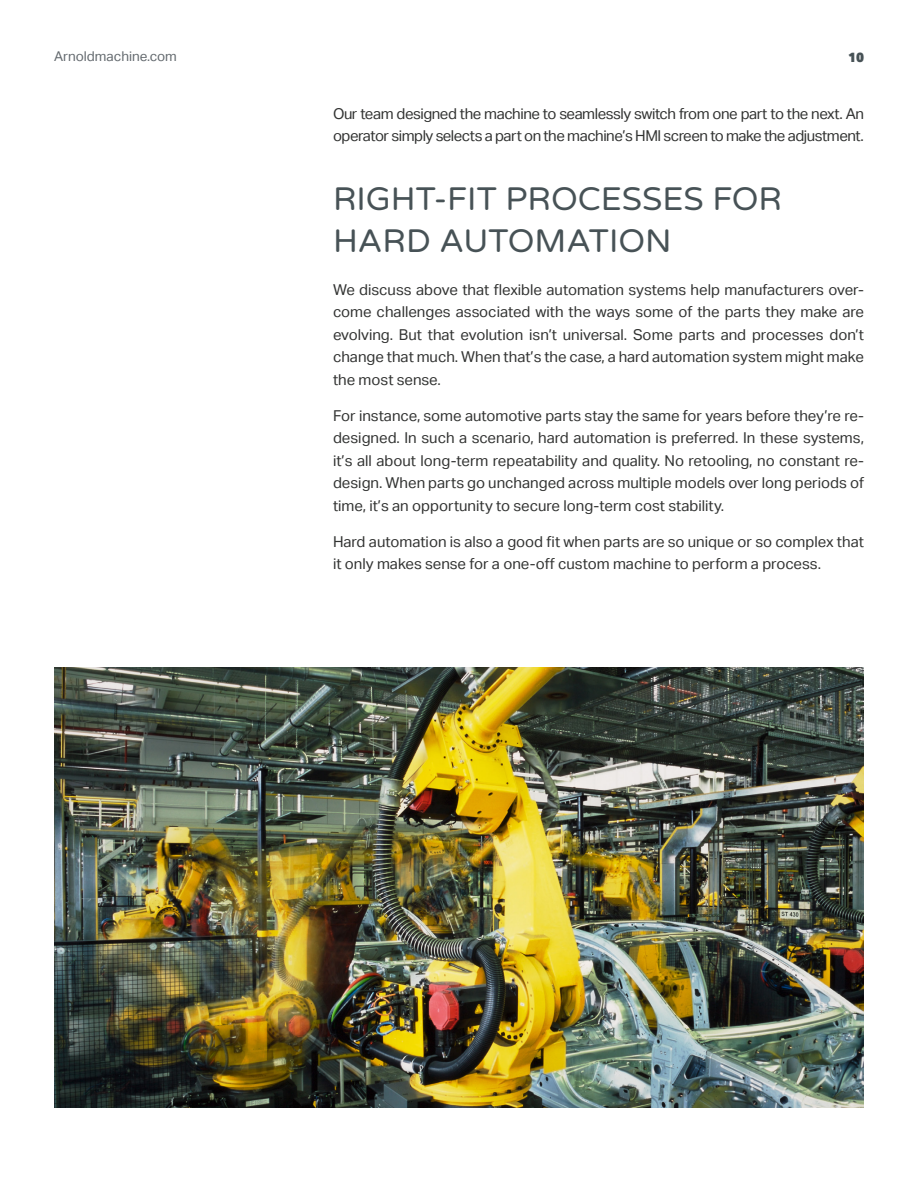
<style>
.page{position:relative;width:918px;height:1188px;background:#fff}
.page>*{position:absolute;margin:0;border:0;box-sizing:border-box;transform-origin:0 0}
.t1{font:33px/42px "Varela Round";color:#475256}
.t2{font:15px/22.5px "Aktiv Grotesk";color:#323332;text-align:justify}
.t3{font:15px/22.5px "Aktiv Grotesk";letter-spacing:-.03em;color:#323332}
.t4{font:13.5px "Aktiv Grotesk";color:#63696e}
.t5{font:900 13.5px "Aktiv Grotesk";color:#475256}
</style>
<div class="page">
<img style="left:54px;top:667px;width:810px;height:440px">
<p class="t4" style="left:54px;top:49px;width:124px">Arnoldmachine.com</p>
<p class="t5" style="left:848px;top:49px;width:17px">10</p>
<p class="t3" style="left:333px;top:102px;width:533px">Our team designed the machine to seamlessly switch from one part to the next. An operator simply selects a part on the machine’s HMI screen to make the adjustment.</p>
<h3 class="t1" style="left:333px;top:177px;width:451px">RIGHT-FIT PROCESSES FOR<br>HARD AUTOMATION</h3>
<p class="t2" style="left:333px;top:279px;width:533px">We discuss above that flexible automation systems help manufacturers over&shy;come challenges associated with the ways some of the parts they make are evolving. But that evolution isn’t universal. Some parts and processes don’t change that much. When that’s the case, a hard automation system might make the most sense.</p>
<p class="t2" style="left:333px;top:405px;width:533px">For instance, some automotive parts stay the same for years before they’re re&shy;designed. In such a scenario, hard automation is preferred. In these systems, it’s all about long-term repeatability and quality. No retooling, no constant re&shy;design. When parts go unchanged across multiple models over long periods of time, it’s an opportunity to secure long-term cost stability.</p>
<p class="t2" style="left:333px;top:531px;width:532px">Hard automation is also a good fit when parts are so unique or so complex that it only makes sense for a one-off custom machine to perform a process.</p>
</div>
